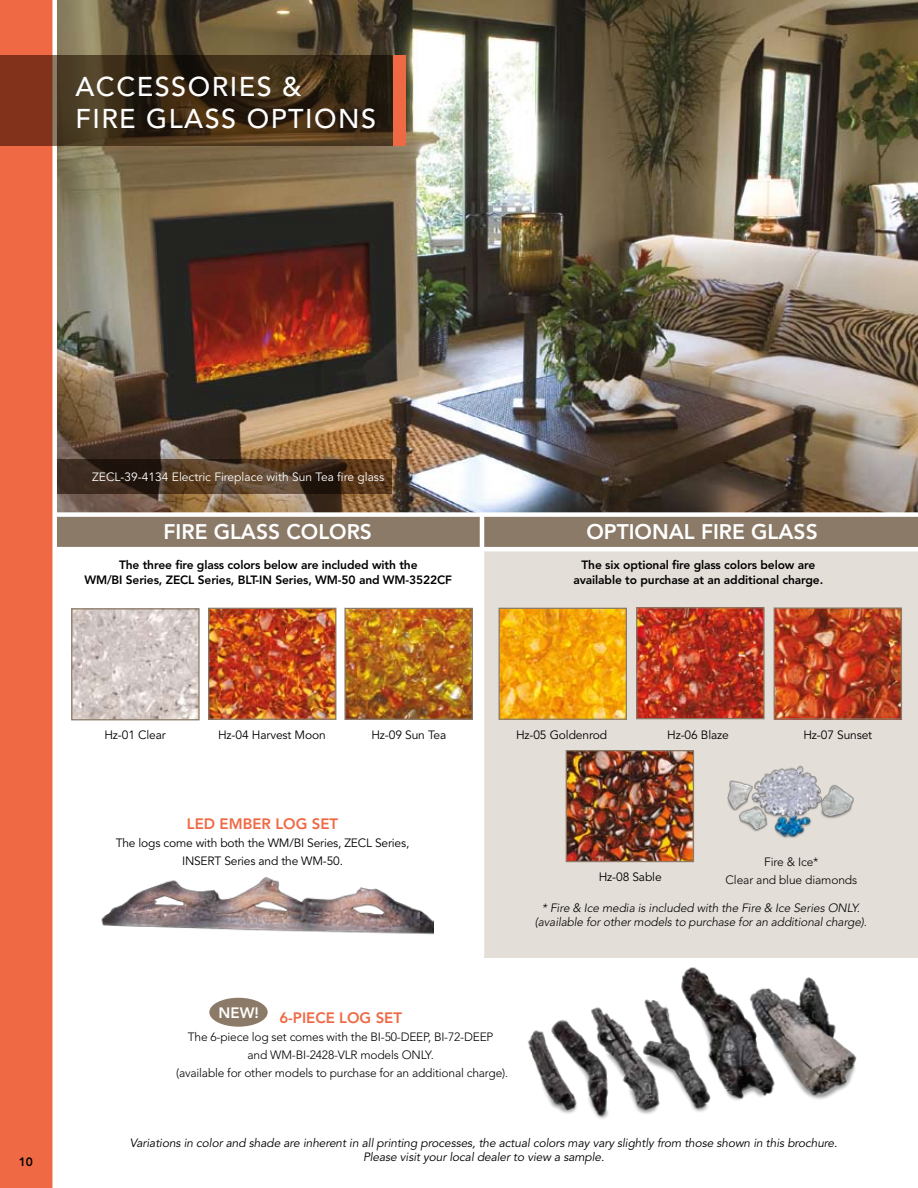
<style>
.page{position:relative;width:918px;height:1188px;background:#fff}
.page>*{position:absolute;margin:0;border:0;box-sizing:border-box;transform-origin:0 0}
.t1{font:500 27px/32.4px "Avenir";letter-spacing:.055em;color:#fff}
.t2{font:800 21px "Avenir";color:#fff}
.t3{font:800 15px "Avenir";color:#ef6944}
.t4{font:800 15px "Avenir";color:#fff}
.t5{font:800 12px/14.4px "Avenir";letter-spacing:-.01em;color:#000;text-align:center}
.t6{font:300 12px/18px "Avenir";letter-spacing:-.015em;color:#000;text-align:center}
.t7{font:italic 12px/14.4px "Avenir";letter-spacing:-.01em;color:#000;text-align:center}
.t8{font:12px/18px "Avenir";letter-spacing:-.01em;color:#000;text-align:center}
.t9{font:italic 300 12px/14.4px "Avenir";letter-spacing:-.015em;color:#000;text-align:center}
.t10{font:12px "Avenir";color:#fff}
</style>
<div class="page">
<img style="left:527px;top:967px;width:330px;height:152px">
<div style="left:483px;top:515px;width:435px;height:443px;background:#e4ded8"></div>
<img style="left:101px;top:877px;width:333px;height:58px">
<div style="left:46px;top:512px;width:872px;height:37px;background:#8b7a67"></div>
<hr style="left:36px;top:547px;width:882px;height:4px;background:#fff">
<img style="left:568px;top:752px;width:124px;height:108px">
<div style="left:566px;top:750px;width:128px;height:112px;border:1px solid #8b7a67"></div>
<img style="left:638px;top:609px;width:125px;height:108px">
<div style="left:636px;top:607px;width:129px;height:112px;border:1px solid #8b7a67"></div>
<img style="left:776px;top:609px;width:124px;height:109px">
<div style="left:774px;top:607px;width:128px;height:113px;border:1px solid #8b7a67"></div>
<hr style="left:480px;top:506px;width:4px;height:455px;background:#fff">
<img style="left:73px;top:610px;width:125px;height:108px">
<div style="left:71px;top:608px;width:129px;height:112px;border:1px solid #8b7a67"></div>
<img style="left:210px;top:610px;width:124px;height:108px">
<div style="left:208px;top:608px;width:128px;height:112px;border:1px solid #8b7a67"></div>
<img style="left:501px;top:610px;width:124px;height:108px">
<div style="left:499px;top:608px;width:128px;height:112px;border:1px solid #8b7a67"></div>
<img style="left:346px;top:610px;width:125px;height:108px">
<div style="left:344px;top:608px;width:129px;height:112px;border:1px solid #8b7a67"></div>
<img style="left:57px;top:0;width:861px;height:512px">
<div style="left:0;top:0;width:53px;height:1188px;background:#ef6944"></div>
<div style="left:52px;top:0;width:5px;height:1188px;background:#fff"></div>
<svg style="left:0;top:55px;width:393px;height:91px;background:#452d18"></svg>
<div style="left:393px;top:55px;width:13px;height:91px;background:#ef6944"></div>
<svg style="left:57px;top:459px;width:335px;height:34px;background:#48321f"></svg>
<div style="left:54px;top:512px;width:864px;height:5px;background:#fff"></div>
<div style="left:209px;top:998px;width:59px;height:29px;background:#8b7a67;border-radius:50%"></div>
<img style="left:727px;top:765px;width:127px;height:73px">
<h1 class="t1" style="left:75px;top:71px;width:81px">ACCESSOR</h1>
<h1 class="t1" style="left:75px;top:71px;width:302px;text-indent:154px">IES &amp;<br>FI RE GLASS OPTIONS</h1>
<p class="t10" style="left:92px;top:470px;width:293px">ZECL-39-4134 Electric Fireplace with Sun Tea fire glass</p>
<h2 class="t2" style="left:164px;top:519px;width:92px">FIRE GLASS</h2>
<h2 class="t2" style="left:286px;top:519px;width:87px">Colors</h2>
<h2 class="t2" style="left:586px;top:519px;width:233px">Optional Fire Glass</h2>
<p class="t5" style="left:84px;top:558px;width:368px">The three fire glass colors below are included with the<br>WM/BI Series, ZECL Series, BLT-IN Series, WM-50 and WM-3522CF</p>
<p class="t5" style="left:574px;top:558px;width:251px">The six optional fire glass colors below are available to purchase at an additional charge.</p>
<p class="t5" style="left:19px;top:1154px;width:16px">10</p>
<p class="t8" style="left:104px;top:726px;width:63px">Hz-01 Clear</p>
<p class="t8" style="left:218px;top:726px;width:109px">Hz-04 Harvest Moon</p>
<p class="t8" style="left:371px;top:726px;width:76px">Hz-09 Sun Tea</p>
<p class="t8" style="left:516px;top:726px;width:92px">Hz-05 Goldenrod</p>
<p class="t8" style="left:667px;top:726px;width:63px">Hz-06 Blaze</p>
<p class="t8" style="left:803px;top:726px;width:70px">Hz-07 Sunset</p>
<p class="t3" style="left:187px;top:815px;width:54px">LED Embe</p>
<p class="t3" style="left:262px;top:815px;width:78px">r Log SET</p>
<p class="t8" style="left:116px;top:834px;width:295px">The logs come with both the WM/BI Series, ZECL Series,<br>INSERT Series and the WM-50.</p>
<p class="t8" style="left:599px;top:869px;width:65px">Hz-08 Sable</p>
<p class="t6" style="left:726px;top:853px;width:133px">Fire &amp; Ice*<br>Clear and blue diamonds</p>
<p class="t9" style="left:535px;top:901px;width:334px">* Fire &amp; Ice media is included with the Fire &amp; Ice Series ONLY. (available for other models to purchase for an additional charge).</p>
<p class="t4" style="left:219px;top:1004px;width:42px">N EW!</p>
<p class="t3" style="left:279px;top:1009px;width:37px">6-piece</p>
<p class="t3" style="left:339px;top:1009px;width:64px">log SET</p>
<p class="t6" style="left:176px;top:1028px;width:334px">The 6-piece log set comes with the BI-50-DEEP, BI-72-DEEP<br>and WM-BI-2428-VLR models ONLY.<br>(available for other models to purchase for an additional charge).</p>
<p class="t7" style="left:130px;top:1136px;width:709px">Variations in color and shade are inherent in all printing processes, the actual colors may vary slightly from those shown in this brochure.<br>Please visit your local dealer to view a sample.</p>
</div>
